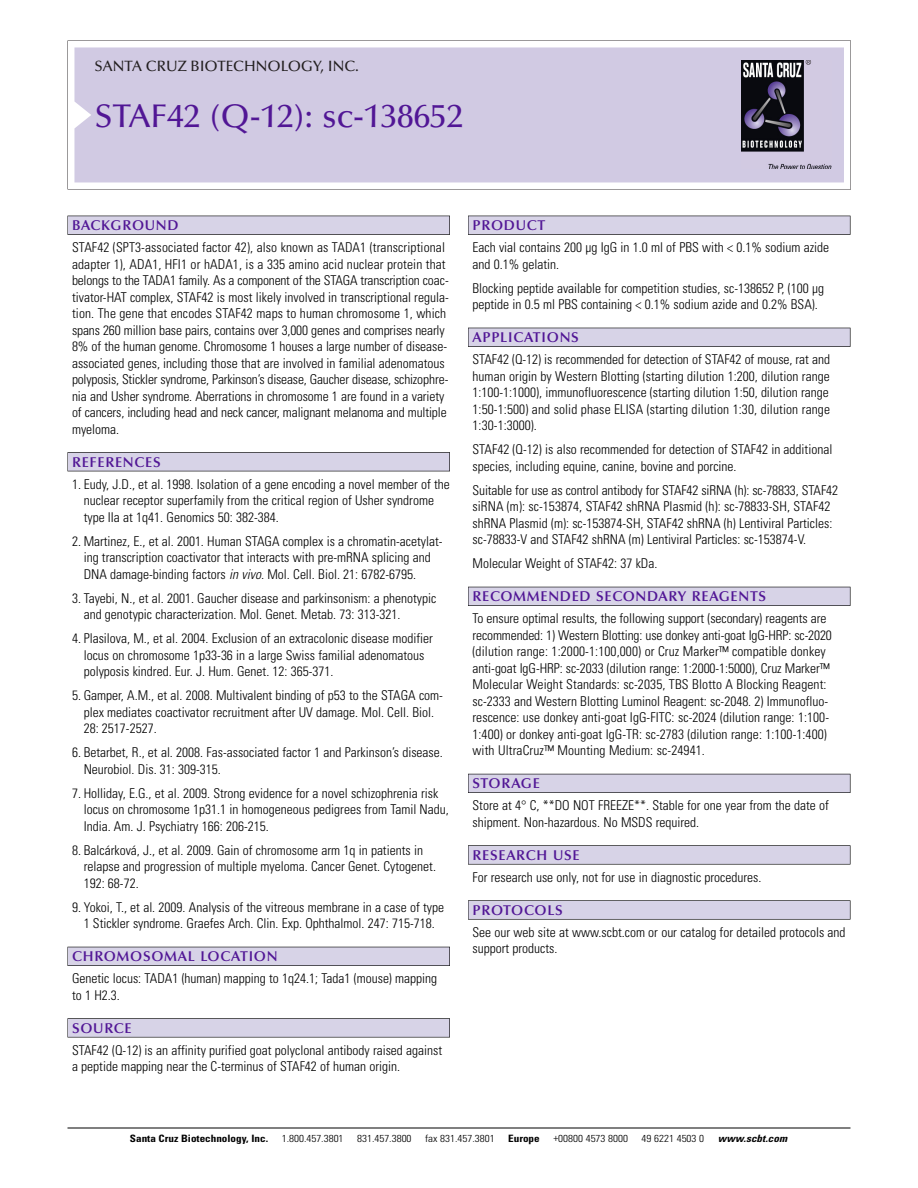
<style>
.page{position:relative;width:918px;height:1188px;background:#fff}
.page>*{position:absolute;margin:0;border:0;box-sizing:border-box;transform-origin:0 0}
.t1{font:500 33px "Optima";color:#511695}
.t2{font:500 15px "Optima";color:#231f20}
.t3{font:600 14.25px "Optima";letter-spacing:.05em;color:#511695}
.t4{font:300 condensed 13.5px/16.5px "Univers";color:#000}
.t5{font:300 condensed 10.2px "Univers";color:#000;scale:1.1 1}
.t6{font:700 condensed 10.2px "Univers";color:#000;scale:1.1 1}
.t7{font:italic 700 condensed 10.2px "Univers";letter-spacing:.005em;color:#000;scale:1.1 1}
.s1{font-style:italic}
</style>
<div class="page">
<svg style="left:68px;top:40px;width:783px;height:149px"></svg>
<div style="left:74px;top:47px;width:770px;height:135px;background:#d1cae3"></div>
<img style="left:741px;top:60px;width:90px;height:108px">
<div style="left:68px;top:216px;width:382px;height:19px;background:#525155"></div>
<div style="left:68px;top:216px;width:381px;height:18px;background:#d7d3e7"></div>
<div style="left:68px;top:452px;width:382px;height:19px;background:#525155"></div>
<div style="left:68px;top:453px;width:381px;height:18px;background:#d7d3e7"></div>
<div style="left:68px;top:947px;width:382px;height:19px;background:#525158"></div>
<div style="left:68px;top:947px;width:381px;height:18px;background:#d7d3e7"></div>
<div style="left:68px;top:1018px;width:382px;height:19px;background:#575759"></div>
<div style="left:68px;top:1019px;width:381px;height:18px;background:#d7d3e7"></div>
<div style="left:468px;top:216px;width:382px;height:19px;background:#525155"></div>
<div style="left:468px;top:216px;width:382px;height:18px;background:#d7d3e7"></div>
<div style="left:468px;top:328px;width:382px;height:19px;background:#515055"></div>
<div style="left:468px;top:328px;width:382px;height:18px;background:#d7d3e7"></div>
<div style="left:468px;top:587px;width:382px;height:19px;background:#525158"></div>
<div style="left:468px;top:587px;width:382px;height:18px;background:#d7d3e7"></div>
<div style="left:468px;top:774px;width:382px;height:19px;background:#54535a"></div>
<div style="left:468px;top:774px;width:382px;height:18px;background:#d7d3e7"></div>
<svg style="left:468px;top:845px;width:382px;height:20px"></svg>
<div style="left:468px;top:846px;width:382px;height:18px;background:#d7d3e7"></div>
<div style="left:468px;top:900px;width:382px;height:20px;background:#666667"></div>
<div style="left:468px;top:901px;width:382px;height:18px;background:#d7d3e7"></div>
<hr style="left:68px;top:1128px;width:782px;height:1px;background:#000">
<p class="t2" style="left:94px;top:61px;width:266px">SANTA CRUZ BIOTECHNOLOGY, INC.</p>
<h1 class="t1" style="left:94px;top:103px;width:370px">STAF42 (Q-12): sc-138652</h1>
<p class="t3" style="left:72px;top:219px;width:108px">BACKGROUND</p>
<p class="t4" style="left:72px;top:240px;width:378px">STAF42 (SPT3-associated factor 42), also known as TADA1 (transcriptional adapter 1), ADA1, HFI1 or hADA1, is a 335 amino acid nuclear protein that belongs to the TADA1 family. As a component of the STAGA transcription coac&shy;tivator-HAT complex, STAF42 is most likely involved in transcriptional regula&shy;tion. The gene that encodes STAF42 maps to human chromosome 1, which spans 260 million base pairs, contains over 3,000 genes and comprises nearly 8% of the human genome. Chromosome 1 houses a large number of disease&shy;associated genes, including those that are involved in familial adenomatous polyposis, Stickler syndrome, Parkinson’s disease, Gaucher disease, schizophre&shy;nia and Usher syndrome. Aberrations in chromosome 1 are found in a variety of cancers, including head and neck cancer, malignant melanoma and multiple myeloma.</p>
<p class="t3" style="left:72px;top:456px;width:90px">REFERENCES</p>
<p class="t4" style="left:84px;top:477px;width:368px;text-indent:-12px">1. Eudy, J.D., et al. 1998. Isolation of a gene encoding a novel member of the nuclear receptor superfamily from the critical region of Usher syndrome type IIa at 1q41. Genomics 50: 382-384.</p>
<p class="t4" style="left:84px;top:534px;width:360px;text-indent:-12px">2. Martinez, E., et al. 2001. Human STAGA complex is a chromatin-acetylat&shy;ing transcription coactivator that interacts with pre-mRNA splicing and<br>DNA damage-binding factors <span class="s1">in vivo.</span> Mol. Cell. Biol. 21: 6782-6795.</p>
<p class="t4" style="left:84px;top:591px;width:354px;text-indent:-12px">3. Tayebi, N., et al. 2001. Gaucher disease and parkinsonism: a phenotypic and genotypic characterization. Mol. Genet. Metab. 73: 313-321.</p>
<p class="t4" style="left:84px;top:631px;width:351px;text-indent:-12px">4. Plasilova, M., et al. 2004. Exclusion of an extracolonic disease modifier locus on chromosome 1p33-36 in a large Swiss familial adenomatous polyposis kindred. Eur. J. Hum. Genet. 12: 365-371.</p>
<p class="t4" style="left:84px;top:688px;width:361px;text-indent:-12px">5. Gamper, A.M., et al. 2008. Multivalent binding of p53 to the STAGA com&shy;plex mediates coactivator recruitment after UV damage. Mol. Cell. Biol.<br>28: 2517-2527.</p>
<p class="t4" style="left:84px;top:745px;width:361px;text-indent:-12px">6. Betarbet, R., et al. 2008. Fas-associated factor 1 and Parkinson’s disease.<br>Neurobiol. Dis. 31: 309-315.</p>
<p class="t4" style="left:84px;top:786px;width:367px;text-indent:-12px">7. Holliday, E.G., et al. 2009. Strong evidence for a novel schizophrenia risk locus on chromosome 1p31.1 in homogeneous pedigrees from Tamil Nadu,<br>India. Am. J. Psychiatry 166: 206-215.</p>
<p class="t4" style="left:84px;top:843px;width:354px;text-indent:-12px">8. Balcárková, J., et al. 2009. Gain of chromosome arm 1q in patients in relapse and progression of multiple myeloma. Cancer Genet. Cytogenet.<br>192: 68-72.</p>
<p class="t4" style="left:72px;top:900px;width:374px;text-align:center">9. Yokoi, T., et al. 2009. Analysis of the vitreous membrane in a case of type<br>1 Stickler syndrome. Graefes Arch. Clin. Exp. Ophthalmol. 247: 715-718.</p>
<p class="t3" style="left:72px;top:951px;width:207px">CHROMOSOMAL LOCATION</p>
<p class="t4" style="left:72px;top:971px;width:367px">Genetic locus: TADA1 (human) mapping to 1q24.1; Tada1 (mouse) mapping to 1 H2.3.</p>
<p class="t3" style="left:72px;top:1022px;width:61px">SOURCE</p>
<p class="t4" style="left:72px;top:1043px;width:372px">STAF42 (Q-12) is an affinity purified goat polyclonal antibody raised against a peptide mapping near the C-terminus of STAF42 of human origin.</p>
<p class="t3" style="left:473px;top:219px;width:74px">PRODUCT</p>
<p class="t4" style="left:473px;top:240px;width:358px">Each vial contains 200 µg IgG in 1.0 ml of PBS with &lt; 0.1% sodium azide and 0.1% gelatin.</p>
<p class="t4" style="left:473px;top:281px;width:353px">Blocking peptide available for competition studies, sc-138652 P, (100 µg peptide in 0.5 ml PBS containing &lt; 0.1% sodium azide and 0.2% BSA).</p>
<p class="t3" style="left:473px;top:332px;width:108px">APPLICATIONS</p>
<p class="t4" style="left:473px;top:352px;width:359px;text-align:justify">STAF42 (Q-12) is recommended for detection of STAF42 of mouse, rat and human origin by Western Blotting (starting dilution 1:200, dilution range 1:100-1:1000), immunofluorescence (starting dilution 1:50, dilution range 1:50-1:500) and solid phase ELISA (starting dilution 1:30, dilution range 1:30-1:3000).</p>
<p class="t4" style="left:473px;top:442px;width:361px">STAF42 (Q-12) is also recommended for detection of STAF42 in additional species, including equine, canine, bovine and porcine.</p>
<p class="t4" style="left:473px;top:483px;width:367px">Suitable for use as control antibody for STAF42 siRNA (h): sc-78833, STAF42 siRNA (m): sc-153874, STAF42 shRNA Plasmid (h): sc-78833-SH, STAF42 shRNA Plasmid (m): sc-153874-SH, STAF42 shRNA (h) Lentiviral Particles: sc-78833-V and STAF42 shRNA (m) Lentiviral Particles: sc-153874-V.</p>
<p class="t4" style="left:473px;top:556px;width:186px">Molecular Weight of STAF42: 37 kDa.</p>
<p class="t3" style="left:473px;top:591px;width:295px">RECOMMENDED SECONDARY REAGENTS</p>
<p class="t4" style="left:473px;top:611px;width:361px">To ensure optimal results, the following support (secondary) reagents are recommended: 1) Western Blotting: use donkey anti-goat IgG-HRP: sc-2020 (dilution range: 1:2000-1:100,000) or Cruz Marker™ compatible donkey anti-goat IgG-HRP: sc-2033 (dilution range: 1:2000-1:5000), Cruz Marker™ Molecular Weight Standards: sc-2035, TBS Blotto A Blocking Reagent: sc-2333 and Western Blotting Luminol Reagent: sc-2048. 2) Immunofluo&shy;rescence: use donkey anti-goat IgG-FITC: sc-2024 (dilution range: 1:100- 1:400) or donkey anti-goat IgG-TR: sc-2783 (dilution range: 1:100-1:400) with UltraCruz™ Mounting Medium: sc-24941.</p>
<p class="t3" style="left:473px;top:778px;width:69px">STORAGE</p>
<p class="t4" style="left:473px;top:798px;width:358px">Store at 4° C, **DO NOT FREEZE**. Stable for one year from the date of shipment. Non-hazardous. No MSDS required.</p>
<p class="t3" style="left:473px;top:849px;width:109px">RESEARCH USE</p>
<p class="t4" style="left:473px;top:870px;width:290px">For research use only, not for use in diagnostic procedures.</p>
<p class="t3" style="left:473px;top:904px;width:92px">PROTOCOLS</p>
<p class="t4" style="left:473px;top:925px;width:375px">See our web site at www.scbt.com or our catalog for detailed protocols and support products.</p>
<p class="t6" style="left:130px;top:1135px;width:127px">Santa Cruz Biotechnology, Inc.</p>
<p class="t5" style="left:282px;top:1135px;width:58px">1.800.457.3801</p>
<p class="t5" style="left:357px;top:1135px;width:51px">831.457.3800</p>
<p class="t5" style="left:425px;top:1135px;width:65px">fax 831.457.3801</p>
<p class="t6" style="left:508px;top:1135px;width:30px">Europe</p>
<p class="t5" style="left:553px;top:1135px;width:69px">+00800 4573 8000</p>
<p class="t5" style="left:642px;top:1135px;width:58px">49 6221 4503 0</p>
<p class="t7" style="left:718px;top:1135px;width:64px">www.scbt.com</p>
</div>
